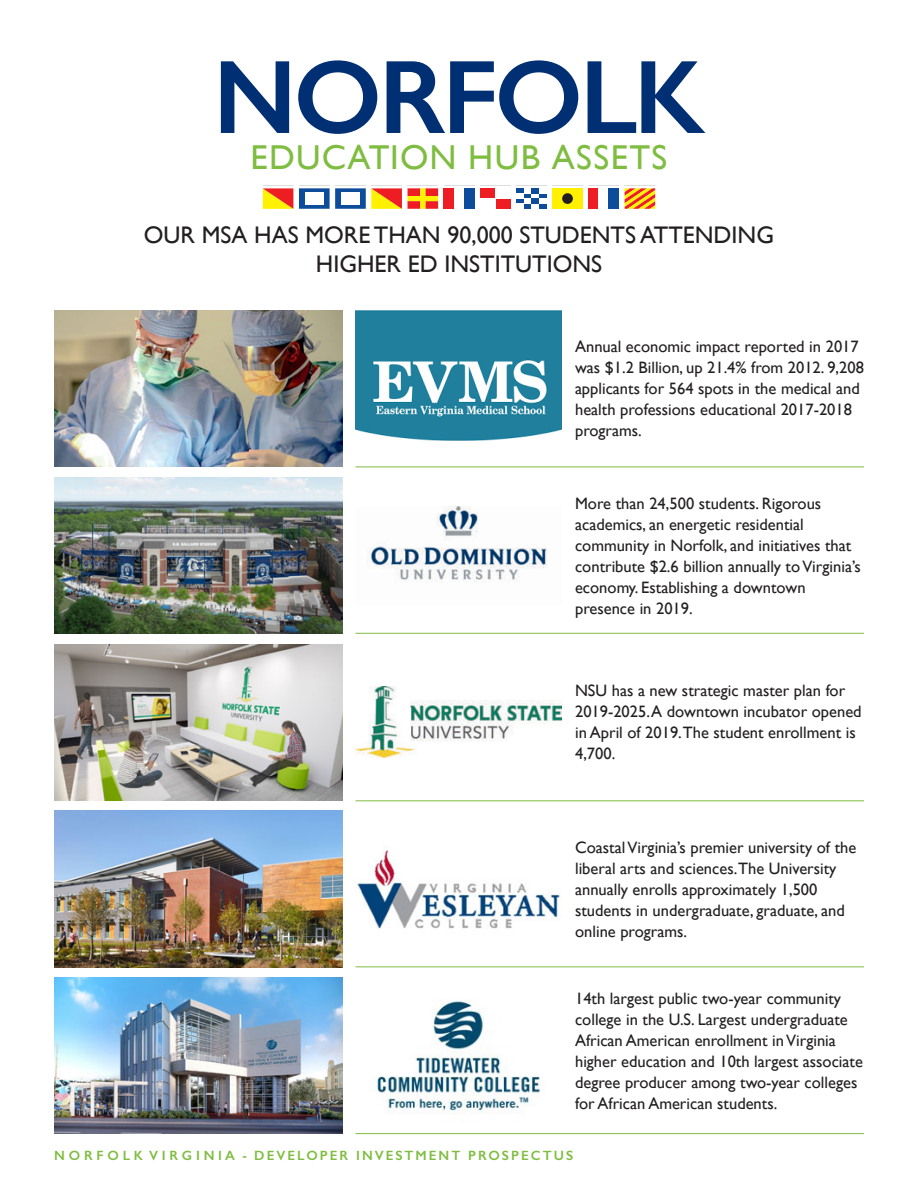
<style>
.page{position:relative;width:918px;height:1188px;background:#fff}
.page>*{position:absolute;margin:0;border:0;box-sizing:border-box;transform-origin:0 0}
.t1{font:600 105px "Gill Sans";letter-spacing:-.035em;color:#002f73}
.t2{font:34.5px "Gill Sans";letter-spacing:.04em;color:#7fbd41}
.t3{font:24px/28.8px "Gill Sans";color:#231f20;text-align:center}
.t4{font:16.5px/21px "Gill Sans";color:#231f20}
.t5{font:600 13.5px "Gill Sans";letter-spacing:.15em;color:#7fbd41}
</style>
<div class="page">
<div style="left:552px;top:188px;width:31px;height:21px;background:#fff101"></div>
<hr style="left:552px;top:186px;width:31px;height:1px;background:#dcdddf">
<div style="left:562px;top:193px;width:11px;height:11px;background:#231f20;border-radius:50%"></div>
<div style="left:516px;top:188px;width:8px;height:5px;background:#0d4c9b"></div>
<div style="left:516px;top:199px;width:8px;height:5px;background:#0d4c9b"></div>
<div style="left:524px;top:193px;width:7px;height:6px;background:#0d4c9b"></div>
<div style="left:539px;top:193px;width:8px;height:6px;background:#0d4c9b"></div>
<div style="left:539px;top:204px;width:8px;height:5px;background:#0d4c9b"></div>
<svg style="left:524px;top:204px;width:7px;height:5px"></svg>
<div style="left:531px;top:188px;width:8px;height:5px;background:#0d4c9b"></div>
<div style="left:531px;top:199px;width:8px;height:5px;background:#0d4c9b"></div>
<hr style="left:516px;top:186px;width:31px;height:1px;background:#dcdddf">
<svg style="left:524px;top:185px;width:9px;height:2px"></svg>
<svg style="left:263px;top:185px;width:30px;height:24px"></svg>
<svg style="left:299px;top:185px;width:103px;height:24px"></svg>
<div style="left:341px;top:192px;width:19px;height:13px;background:#fff"></div>
<svg style="left:408px;top:185px;width:30px;height:24px"></svg>
<hr style="left:444px;top:186px;width:30px;height:1px;background:#dcdddf">
<div style="left:444px;top:188px;width:10px;height:21px;background:#ee1d23"></div>
<div style="left:464px;top:188px;width:10px;height:21px;background:#0d4c9b"></div>
<hr style="left:588px;top:186px;width:31px;height:1px;background:#dcdddf">
<div style="left:588px;top:188px;width:11px;height:21px;background:#ee1d23"></div>
<div style="left:609px;top:188px;width:10px;height:21px;background:#0d4c9b"></div>
<hr style="left:480px;top:186px;width:30px;height:1px;background:#dcdddf">
<div style="left:480px;top:188px;width:15px;height:11px;background:#ee1d23"></div>
<div style="left:495px;top:199px;width:15px;height:10px;background:#ee1d23"></div>
<svg style="left:625px;top:185px;width:30px;height:24px"></svg>
<img style="left:54px;top:310px;width:289px;height:157px">
<img style="left:54px;top:477px;width:289px;height:157px">
<img style="left:54px;top:644px;width:289px;height:156px">
<img style="left:54px;top:811px;width:289px;height:156px">
<img style="left:54px;top:978px;width:289px;height:156px">
<img style="left:356px;top:310px;width:206px;height:130px">
<img style="left:367px;top:506px;width:181px;height:76px">
<img style="left:356px;top:687px;width:206px;height:71px">
<img style="left:356px;top:848px;width:206px;height:81px">
<img style="left:373px;top:1000px;width:168px;height:112px">
<hr style="left:356px;top:467px;width:508px;height:1px;background:#7fbd41">
<hr style="left:356px;top:633px;width:508px;height:1px;background:#7fbd41">
<hr style="left:356px;top:800px;width:508px;height:1px;background:#7fbd41">
<hr style="left:356px;top:966px;width:508px;height:1px;background:#7fbd41">
<hr style="left:356px;top:1133px;width:508px;height:1px;background:#7fbd41">
<h1 class="t1" style="left:213px;top:34px;width:493px">NORFOLK</h1>
<h2 class="t2" style="left:251px;top:137px;width:418px">EDUCATION HUB ASSETS</h2>
<h3 class="t3" style="left:144px;top:221px;width:632px">OUR MSA HAS MORE THAN 90,000 STUDENTS ATTENDING<br>HIGHER ED INSTITUTIONS</h3>
<p class="t4" style="left:575px;top:336px;width:290px">Annual economic impact reported in 2017 was $1.2 Billion, up 21.4% from 2012. 9,208 applicants for 564 spots in the medical and health professions educational 2017-2018 programs.</p>
<p class="t4" style="left:575px;top:492px;width:287px">More than 24,500 students. Rigorous academics, an energetic residential community in Norfolk, and initiatives that contribute $2.6 billion annually to Virginia’s economy. Establishing a downtown presence in 2019.</p>
<p class="t4" style="left:575px;top:680px;width:288px">NSU has a new strategic master plan for<br>2019-2025. A downtown incubator opened in April of 2019.The student enrollment is<br>4,700.</p>
<p class="t4" style="left:575px;top:836px;width:283px">Coastal Virginia’s premier university of the liberal arts and sciences.The University annually enrolls approximately 1,500 students in undergraduate, graduate, and online programs.</p>
<p class="t4" style="left:575px;top:988px;width:289px">14th largest public two-year community college in the U.S. Largest undergraduate African American enrollment in Virginia higher education and 10th largest associate degree producer among two-year colleges for African American students.</p>
<p class="t5" style="left:54px;top:1147px;width:520px">N O R F O L K V I R G I N I A - DEVELOPER INVESTMENT PROSPECTUS</p>
</div>
